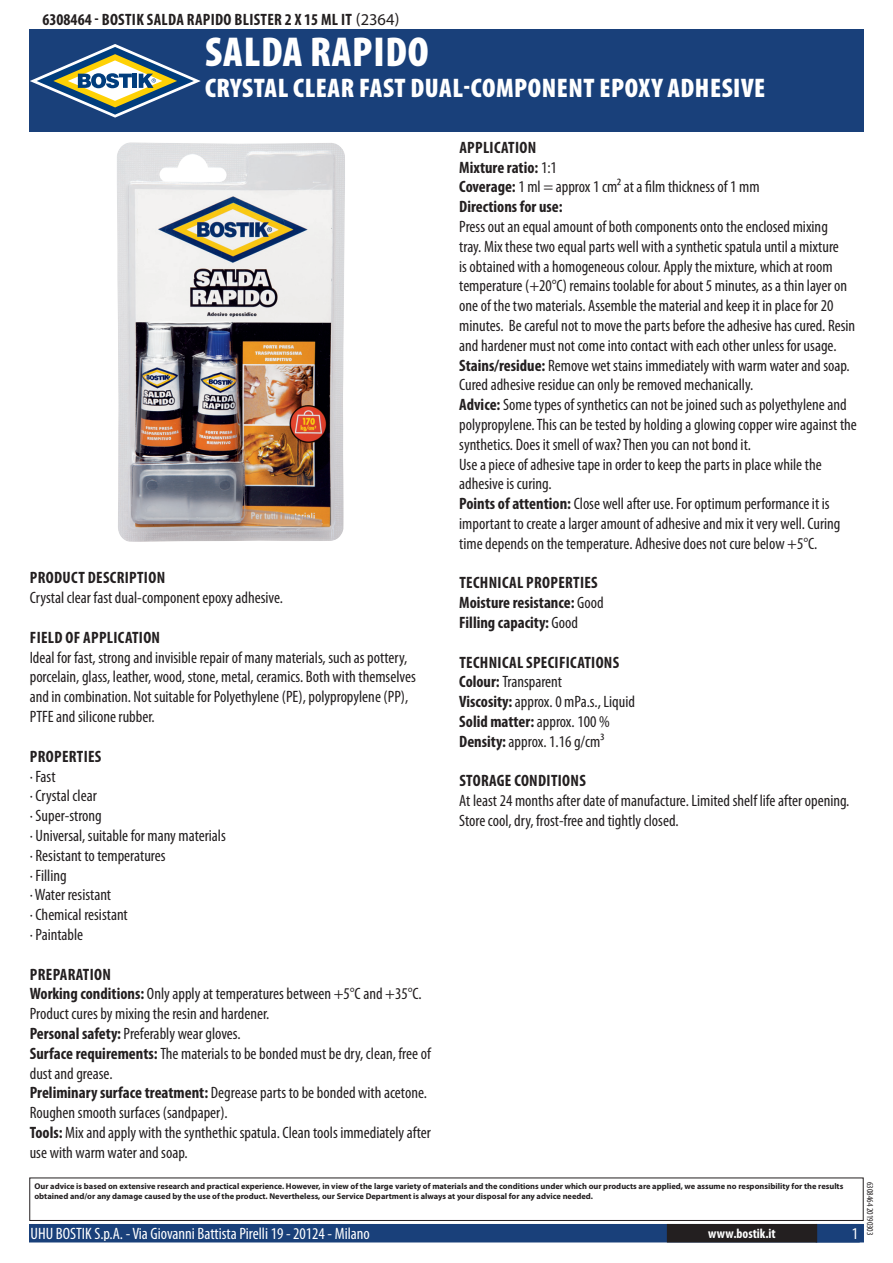
<style>
.page{position:relative;width:893px;height:1263px;background:#fff}
.page>*{position:absolute;margin:0;border:0;box-sizing:border-box;transform-origin:0 0}
.t1{font:900 condensed 42px "Myriad Pro";letter-spacing:.02em;color:#fff}
.t2{font:900 condensed 27px "Myriad Pro";letter-spacing:.02em;color:#fff}
.t3{font:condensed 16.5px/19.8px "Myriad Pro";color:#231f20}
.t4{font:700 condensed 16.5px/19.8px "Myriad Pro";letter-spacing:.02em;color:#231f20}
.t5{font:condensed 16.5px "Myriad Pro";color:#fff}
.t6{font:700 condensed 13.5px "Myriad Pro";color:#fff}
.t7{font:condensed 9px "Myriad Pro";color:#231f20}
.t8{font:700 8.4px/10.1px "Myriad Pro";color:#231f20}
.s1{font-weight:400;font-stretch:normal}
.s2{font-weight:700}
.s3{font-weight:400}
</style>
<div class="page">
<div style="left:30px;top:1225px;width:833px;height:17px;background:#19407a"></div>
<div style="left:29px;top:1224px;width:835px;height:18px;border:2px solid #19407a"></div>
<div style="left:816px;top:1224px;width:44px;height:18px;border:2px solid #19407a"></div>
<div style="left:668px;top:1225px;width:148px;height:17px;background:#231f20"></div>
<div style="left:667px;top:1224px;width:150px;height:18px;border:2px solid #231f20"></div>
<div style="left:29px;top:1177px;width:835px;height:44px;border:1px solid #231f20"></div>
<div style="left:30px;top:30px;width:834px;height:102px;background:#19407a"></div>
<svg style="left:30px;top:44px;width:171px;height:74px"></svg>
<img style="left:117px;top:142px;width:228px;height:400px">
<p class="t4" style="left:43px;top:9px;width:358px">6308464 - Bostik Salda Rapido Blister 2 x 15 ml IT <span class="s1">(2364)</span></p>
<h1 class="t1" style="left:205px;top:25px;width:225px">SALDA RAPIDO</h1>
<h2 class="t2" style="left:205px;top:70px;width:562px">CRYSTAL CLEAR FAST DUAL-COMPONENT EPOXY ADHESIVE</h2>
<p class="t4" style="left:30px;top:568px;width:137px">Product description</p>
<p class="t3" style="left:30px;top:588px;width:255px">Crystal clear fast dual-component epoxy adhesive.</p>
<p class="t4" style="left:30px;top:627px;width:132px">Field of application</p>
<p class="t3" style="left:30px;top:647px;width:387px">Ideal for fast, strong and invisible repair of many materials, such as pottery, porcelain, glass, leather, wood, stone, metal, ceramics. Both with themselves and in combination. Not suitable for Polyethylene (PE), polypropylene (PP), PTFE and silicone rubber.</p>
<p class="t4" style="left:30px;top:746px;width:73px">Properties</p>
<p class="t3" style="left:30px;top:766px;width:198px">· Fast<br>· Crystal clear<br>· Super-strong<br>· Universal, suitable for many materials · Resistant to temperatures<br>· Filling<br>· Water resistant<br>· Chemical resistant<br>· Paintable</p>
<p class="t3" style="left:30px;top:964px;width:403px"><span class="s2">Preparation<br>Working conditions:</span> Only apply at temperatures between +5°C and +35°C.<br>Product cures by mixing the resin and hardener.<br><span class="s2">Personal safety:</span> Preferably wear gloves.<br><span class="s2">Surface requirements:</span> The materials to be bonded must be dry, clean, free of dust and grease.<br><span class="s2">Preliminary surface treatment:</span> Degrease parts to be bonded with acetone.<br>Roughen smooth surfaces (sandpaper).<br><span class="s2">Tools:</span> Mix and apply with the synthethic spatula. Clean tools immediately after use with warm water and soap.</p>
<p class="t4" style="left:459px;top:137px;width:302px">Application<br>Mixture ratio: <span class="s3">1:1<br></span>Coverage: <span class="s3">1 ml = approx 1 cm² at a film thickness of 1 mm<br></span>Directions for use:</p>
<p class="t3" style="left:459px;top:216px;width:399px">Press out an equal amount of both components onto the enclosed mixing<br>tray. Mix these two equal parts well with a synthetic spatula until a mixture<br>is obtained with a homogeneous colour. Apply the mixture, which at room temperature (+20°C) remains toolable for about 5 minutes, as a thin layer on one of the two materials. Assemble the material and keep it in place for 20 minutes. Be careful not to move the parts before the adhesive has cured. Resin and hardener must not come into contact with each other unless for usage.<br><span class="s2">Stains/residue:</span> Remove wet stains immediately with warm water and soap.<br>Cured adhesive residue can only be removed mechanically.<br><span class="s2">Advice:</span> Some types of synthetics can not be joined such as polyethylene and polypropylene. This can be tested by holding a glowing copper wire against the synthetics. Does it smell of wax? Then you can not bond it.<br>Use a piece of adhesive tape in order to keep the parts in place while the adhesive is curing.<br><span class="s2">Points of attention:</span> Close well after use. For optimum performance it is important to create a larger amount of adhesive and mix it very well. Curing time depends on the temperature. Adhesive does not cure below +5°C.</p>
<p class="t4" style="left:459px;top:573px;width:146px">Technical properties<br>Moisture resistance: <span class="s3">Good<br></span>Filling capacity: <span class="s3">Good</span></p>
<p class="t4" style="left:459px;top:652px;width:177px">Technical specifications<br>Colour: <span class="s3">Transparent<br></span>Viscosity: <span class="s3">approx. 0 mPa.s., Liquid<br></span>Solid matter: <span class="s3">approx. 100 %<br></span>Density: <span class="s3">approx. 1.16 g/cm³</span></p>
<p class="t4" style="left:459px;top:771px;width:128px">Storage conditions</p>
<p class="t3" style="left:459px;top:791px;width:392px">At least 24 months after date of manufacture. Limited shelf life after opening.<br>Store cool, dry, frost-free and tightly closed.</p>
<p class="t8" style="left:34px;top:1181px;width:810px">Our advice is based on extensive research and practical experience. However, in view of the large variety of materials and the conditions under which our products are applied, we assume no responsibility for the results obtained and/or any damage caused by the use of the product. Nevertheless, our Service Department is always at your disposal for any advice needed.</p>
<p class="t5" style="left:31px;top:1224px;width:341px">UHU BOSTIK S.p.A. - Via Giovanni Battista Pirelli 19 - 20124 - Milano</p>
<p class="t6" style="left:708px;top:1225px;width:69px">www.bostik.it</p>
<p class="t5" style="left:852px;top:1224px;width:8px">1</p>
<p class="t7" style="left:875px;top:1182px;width:55px;rotate:90deg">6308464 20190303</p>
</div>
